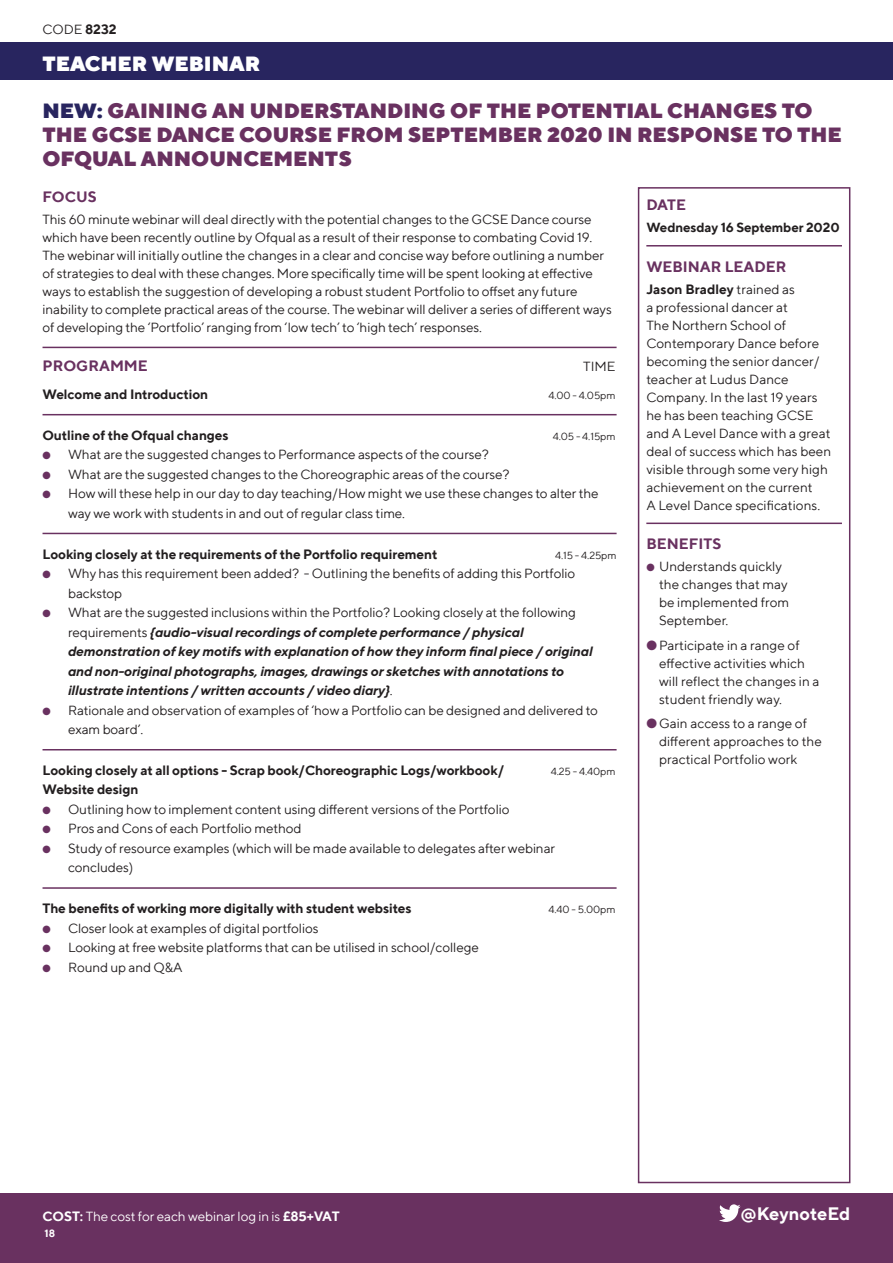
<style>
.page{position:relative;width:893px;height:1263px;background:#fff}
.page>*{position:absolute;margin:0;border:0;box-sizing:border-box;transform-origin:0 0}
.t1{font:900 21px/24px "TT Norms";color:#693160}
.Venue_for_info_colum{font:900 21px "TT Norms";color:#fff}
.t2{font:700 18px "TT Norms";color:#fff}
.t3{font:700 15px "TT Norms";color:#693160}
.t4{font:13.5px/18px "TT Norms";letter-spacing:-.01em;color:#231f20}
.t5{font:italic 700 13.5px/19.5px "TT Norms";letter-spacing:-.01em;color:#231f20}
.t6{font:700 13.5px "TT Norms";letter-spacing:-.01em;color:#231f20}
.t7{font:13.5px "TT Norms";letter-spacing:-.01em;color:#fff}
.t8{font:700 13.2px "TT Norms";letter-spacing:-.01em;color:#231f20}
.t9{font:10.5px "TT Norms";letter-spacing:-.01em;color:#231f20}
.t10{font:700 10.5px "TT Norms";color:#fff}
.s1{font-weight:700}
.s2{color:#28255f}
.s3{color:#693160}
.s4{font-weight:400;font-style:normal}
</style>
<div class="page">
<div style="left:0;top:1193px;width:893px;height:70px;background:#693160"></div>
<svg style="left:719px;top:1204px;width:22px;height:18px"></svg>
<div style="left:0;top:43px;width:893px;height:37px;background:#28255f"></div>
<div style="left:638px;top:187px;width:212px;height:996px;background:#fff;border:2px solid #693160"></div>
<hr style="left:646px;top:245px;width:196px;height:1px;background:#693160">
<hr style="left:646px;top:523px;width:196px;height:1px;background:#693160">
<hr style="left:43px;top:347px;width:574px;height:1px;background:#693160">
<hr style="left:43px;top:414px;width:574px;height:1px;background:#693160">
<hr style="left:43px;top:533px;width:574px;height:1px;background:#693160">
<hr style="left:43px;top:749px;width:574px;height:1px;background:#693160">
<hr style="left:43px;top:887px;width:574px;height:2px;background:#693160">
<p class="t4" style="left:43px;top:20px;width:76px">CODE <span class="s1">8232</span></p>
<p class="Venue_for_info_colum" style="left:43px;top:50px;width:219px">TEACHER WEBINAR</p>
<p class="t1" style="left:43px;top:98px;width:801px"><span class="s2">NEW:</span> GAINING AN UNDERSTANDING OF THE POTENTIAL CHANGES TO<br>THE GCSE DANCE COURSE FROM SEPTEMBER 2020 IN RESPONSE TO THE<br>OFQUAL ANNOUNCEMENTS</p>
<p class="t3" style="left:646px;top:195px;width:41px">DATE</p>
<p class="t8" style="left:646px;top:219px;width:195px">Wednesday 16 September 2020</p>
<p class="t3" style="left:646px;top:257px;width:142px">WEBINAR LEADER</p>
<p class="t4" style="left:646px;top:280px;width:186px"><span class="s1">Jason Bradley</span> trained as<br>a professional dancer at<br>The Northern School of<br>Contemporary Dance before becoming the senior dancer/ teacher at Ludus Dance<br>Company. In the last 19 years he has been teaching GCSE and A Level Dance with a great deal of success which has been visible through some very high achievement on the current<br>A Level Dance specifications.</p>
<p class="t3" style="left:646px;top:534px;width:77px">BENEFITS</p>
<p class="t4" style="left:659px;top:557px;width:132px;text-indent:-13px"><span class="s3">●</span> Understands quickly the changes that may be implemented from<br>September.</p>
<p class="t4" style="left:659px;top:636px;width:162px;text-indent:-13px"><span class="s3">●</span>Participate in a range of effective activities which will reflect the changes in a student friendly way.</p>
<p class="t4" style="left:659px;top:714px;width:164px;text-indent:-13px"><span class="s3">●</span>Gain access to a range of different approaches to the practical Portfolio work</p>
<p class="t3" style="left:43px;top:187px;width:56px">FOCUS</p>
<p class="t4" style="left:43px;top:210px;width:571px">This 60 minute webinar will deal directly with the potential changes to the GCSE Dance course which have been recently outline by Ofqual as a result of their response to combating Covid 19.<br>The webinar will initially outline the changes in a clear and concise way before outlining a number of strategies to deal with these changes. More specifically time will be spent looking at effective ways to establish the suggestion of developing a robust student Portfolio to offset any future inability to complete practical areas of the course. The webinar will deliver a series of different ways of developing the ‘Portfolio’ ranging from ‘low tech’ to ‘high tech’ responses.</p>
<p class="t3" style="left:43px;top:356px;width:107px">PROGRAMME</p>
<p class="t4" style="left:583px;top:357px;width:34px">TIME</p>
<p class="t6" style="left:43px;top:386px;width:167px">Welcome and Introduction</p>
<p class="t9" style="left:548px;top:389px;width:69px">4.00 - 4.05pm</p>
<p class="t6" style="left:43px;top:427px;width:188px">Outline of the Ofqual changes</p>
<p class="t9" style="left:553px;top:430px;width:64px">4.05 - 4.15pm</p>
<p class="t4" style="left:43px;top:445px;width:448px"><span class="s3">●</span> What are the suggested changes to Performance aspects of the course?</p>
<p class="t4" style="left:43px;top:465px;width:469px"><span class="s3">●</span> What are the suggested changes to the Choreographic areas of the course?</p>
<p class="t4" style="left:68px;top:483px;width:532px;line-height:19.5px;text-indent:-26px"><span class="s3">●</span> How will these help in our day to day teaching/How might we use these changes to alter the way we work with students in and out of regular class time.</p>
<p class="t6" style="left:43px;top:545px;width:396px">Looking closely at the requirements of the Portfolio requirement</p>
<p class="t9" style="left:555px;top:548px;width:63px">4.15 - 4.25pm</p>
<p class="t4" style="left:68px;top:563px;width:509px;line-height:19.5px;text-indent:-26px"><span class="s3">●</span> Why has this requirement been added? - Outlining the benefits of adding this Portfolio backstop</p>
<p class="t5" style="left:68px;top:602px;width:526px;text-indent:-26px"><span class="s3">●</span> <span class="s4">What are the suggested inclusions within the Portfolio? Looking closely at the following requirements</span> {audio-visual recordings of complete performance / physical demonstration of key motifs with explanation of how they inform final piece / original and non-original photographs, images, drawings or sketches with annotations to illustrate intentions / written accounts / video diary}<span class="s4">.</span></p>
<p class="t4" style="left:68px;top:700px;width:531px;line-height:19.5px;text-indent:-26px"><span class="s3">●</span> Rationale and observation of examples of ‘how a Portfolio can be designed and delivered to exam board’.</p>
<p class="t6" style="left:43px;top:762px;width:463px">Looking closely at all options - Scrap book/Choreographic Logs/workbook/</p>
<p class="t9" style="left:551px;top:765px;width:66px">4.25 - 4.40pm</p>
<p class="t6" style="left:43px;top:781px;width:97px">Website design</p>
<p class="t4" style="left:43px;top:800px;width:469px"><span class="s3">●</span> Outlining how to implement content using different versions of the Portfolio</p>
<p class="t4" style="left:43px;top:819px;width:261px"><span class="s3">●</span> Pros and Cons of each Portfolio method</p>
<p class="t4" style="left:68px;top:838px;width:489px;line-height:19.5px;text-indent:-26px"><span class="s3">●</span> Study of resource examples (which will be made available to delegates after webinar concludes)</p>
<p class="t6" style="left:43px;top:900px;width:371px">The benefits of working more digitally with student websites</p>
<p class="t9" style="left:548px;top:903px;width:69px">4.40 - 5.00pm</p>
<p class="t4" style="left:43px;top:919px;width:278px"><span class="s3">●</span> Closer look at examples of digital portfolios</p>
<p class="t4" style="left:43px;top:938px;width:438px"><span class="s3">●</span> Looking at free website platforms that can be utilised in school/college</p>
<p class="t4" style="left:43px;top:958px;width:142px"><span class="s3">●</span> Round up and Q&amp;A</p>
<p class="t7" style="left:43px;top:1208px;width:299px"><span class="s1">COST:</span> The cost for each webinar log in is <span class="s1">£85+VAT</span></p>
<p class="t2" style="left:741px;top:1203px;width:111px">@KeynoteEd</p>
<p class="t10" style="left:45px;top:1226px;width:12px">18</p>
</div>
